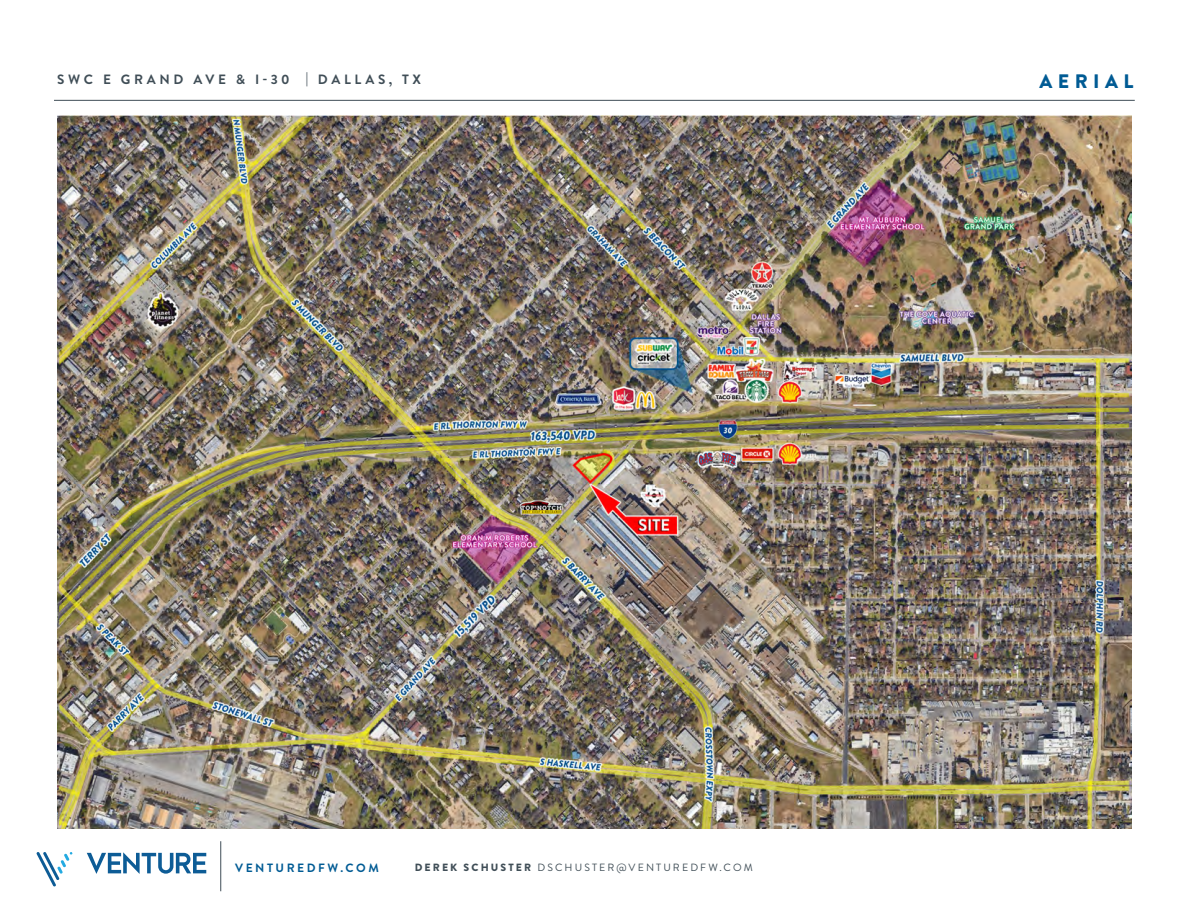
<style>
.page{position:relative;width:1188px;height:918px;background:#fff}
.page>*{position:absolute;margin:0;border:0;box-sizing:border-box;transform-origin:0 0}
.t1{font:900 19.5px "Brandon Grotesque";letter-spacing:.28em;color:#005b94}
.t2{font:700 13.5px "Brandon Grotesque";letter-spacing:.27em;color:#404e57}
.t3{font:700 12px "Brandon Grotesque";letter-spacing:.21em;color:#005b94}
.t4{font:10.5px "Brandon Grotesque";letter-spacing:.2em;color:#404e57}
.s1{font-weight:900}
</style>
<div class="page">
<hr style="left:220px;top:841px;width:1px;height:50px;background:#3f4d57">
<svg style="left:37px;top:852px;width:36px;height:34px"></svg>
<svg style="left:87px;top:852px;width:119px;height:22px"></svg>
<hr style="left:54px;top:100px;width:1081px;height:1px;background:#404e57">
<img style="left:58px;top:116px;width:1073px;height:713px">
<p class="t2" style="left:57px;top:70px;width:366px">SWC E GRAND AVE &amp; I-30 | DALLAS, TX</p>
<p class="t1" style="left:1039px;top:67px;width:96px">AERIAL</p>
<p class="t3" style="left:235px;top:860px;width:145px">VENTUREDFW.COM</p>
<p class="t4" style="left:415px;top:860px;width:339px"><span class="s1">DEREK SCHUSTER</span> DSCHUSTER@VENTUREDFW.COM</p>
</div>
